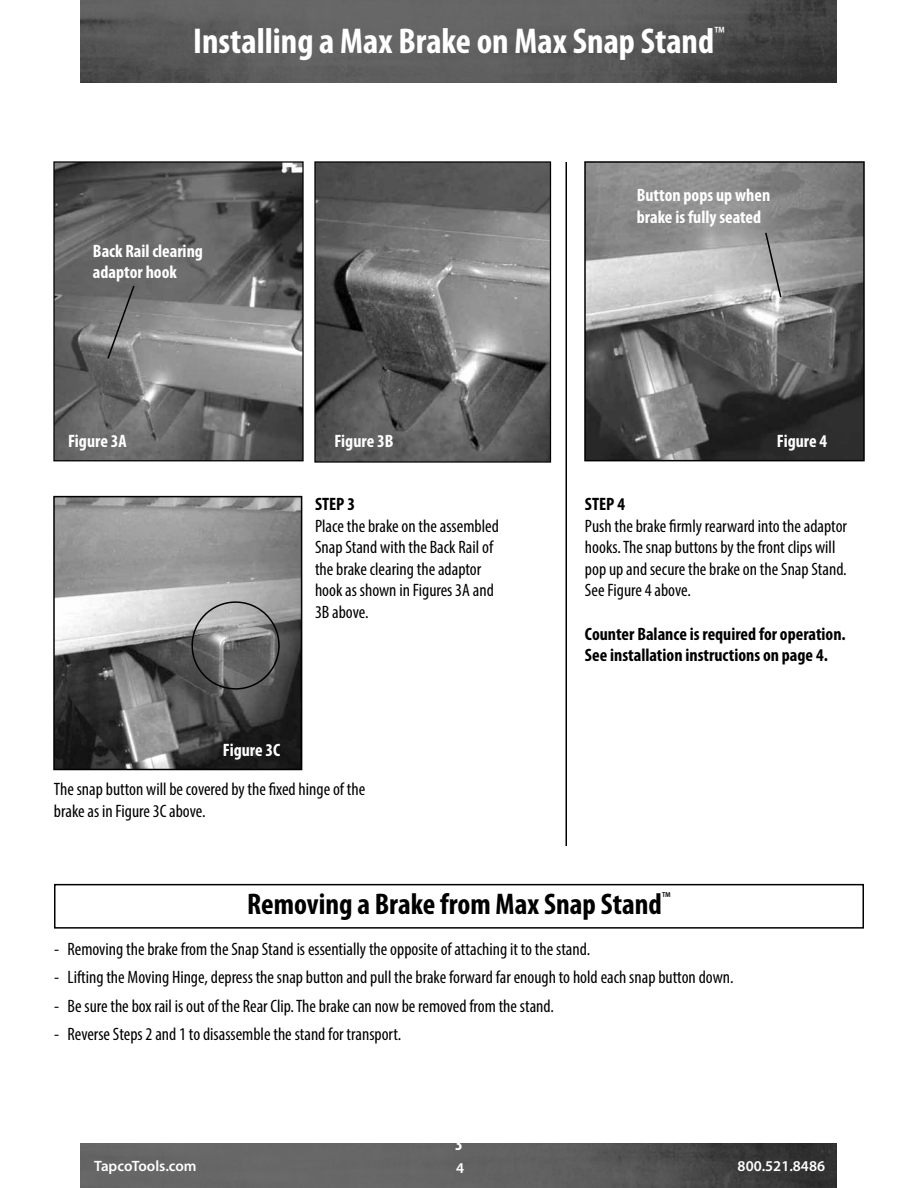
<style>
.page{position:relative;width:918px;height:1188px;background:#fff}
.page>*{position:absolute;margin:0;border:0;box-sizing:border-box;transform-origin:0 0}
.t1{font:700 condensed 36px "Myriad Pro";color:#fff}
.t2{font:700 condensed 30px "Myriad Pro";color:#000}
.t3{font:condensed 18px/21.6px "Myriad Pro";color:#000}
.t4{font:700 condensed 18px/21.6px "Myriad Pro";color:#fff}
.t5{font:700 condensed 18px/21.6px "Myriad Pro";color:#000}
.t6{font:600 15px "Myriad Pro";color:#fff}
</style>
<div class="page">
<img style="left:81px;top:1144px;width:755px;height:44px">
<img style="left:81px;top:0;width:755px;height:82px">
<img style="left:55px;top:163px;width:247px;height:296px">
<div style="left:53px;top:161px;width:251px;height:300px;border:1px solid #000"></div>
<img style="left:316px;top:163px;width:233px;height:298px">
<div style="left:314px;top:161px;width:237px;height:302px;border:1px solid #000"></div>
<img style="left:587px;top:164px;width:275px;height:294px">
<div style="left:584px;top:161px;width:281px;height:300px;border:2px solid #000"></div>
<img style="left:56px;top:499px;width:243px;height:268px">
<div style="left:53px;top:496px;width:249px;height:274px;border:2px solid #000"></div>
<div style="left:54px;top:884px;width:810px;height:45px;border:2px solid #000"></div>
<hr style="left:566px;top:162px;width:1px;height:684px;background:#000">
<svg style="left:106px;top:284px;width:30px;height:76px;background:#797979"></svg>
<svg style="left:764px;top:231px;width:19px;height:68px"></svg>
<div style="left:191px;top:601px;width:89px;height:89px;border:2px solid #000;border-radius:50%"></div>
<h1 class="t1" style="left:193px;top:21px;width:533px">Installing a Max Brake on Max Snap Stand<sup>™</sup></h1>
<p class="t4" style="left:93px;top:240px;width:111px">Back Rail clearing adaptor hook</p>
<p class="t4" style="left:68px;top:430px;width:60px">Figure 3A</p>
<p class="t4" style="left:334px;top:430px;width:61px">Figure 3B</p>
<p class="t5" style="left:315px;top:493px;width:42px">STEP 3</p>
<p class="t3" style="left:315px;top:515px;width:185px">Place the brake on the assembled<br>Snap Stand with the Back Rail of the brake clearing the adaptor hook as shown in Figures 3A and<br>3B above.</p>
<p class="t4" style="left:223px;top:740px;width:59px">Figure 3C</p>
<p class="t3" style="left:54px;top:778px;width:313px">The snap button will be covered by the fixed hinge of the brake as in Figure 3C above.</p>
<p class="t4" style="left:637px;top:185px;width:135px">Button pops up when brake is fully seated</p>
<p class="t4" style="left:777px;top:430px;width:52px">Figure 4</p>
<p class="t5" style="left:585px;top:493px;width:42px">STEP 4</p>
<p class="t3" style="left:585px;top:515px;width:264px">Push the brake firmly rearward into the adaptor hooks. The snap buttons by the front clips will pop up and secure the brake on the Snap Stand.<br>See Figure 4 above.</p>
<p class="t5" style="left:585px;top:623px;width:262px">Counter Balance is required for operation.<br>See installation instructions on page 4.</p>
<h2 class="t2" style="left:247px;top:888px;width:425px">Removing a Brake from Max Snap Stand<sup>™</sup></h2>
<p class="t3" style="left:54px;top:938px;width:538px">- Removing the brake from the Snap Stand is essentially the opposite of attaching it to the stand.</p>
<p class="t3" style="left:54px;top:966px;width:681px">- Lifting the Moving Hinge, depress the snap button and pull the brake forward far enough to hold each snap button down.</p>
<p class="t3" style="left:54px;top:995px;width:502px">- Be sure the box rail is out of the Rear Clip. The brake can now be removed from the stand.</p>
<p class="t3" style="left:54px;top:1023px;width:349px">- Reverse Steps 2 and 1 to disassemble the stand for transport.</p>
<p class="t4" style="left:455px;top:1133px;width:9px">3</p>
<p class="t6" style="left:94px;top:1157px;width:104px">TapcoTools.com</p>
<p class="t6" style="left:456px;top:1158px;width:10px">4</p>
<p class="t6" style="left:738px;top:1157px;width:89px">800.521.8486</p>
</div>
